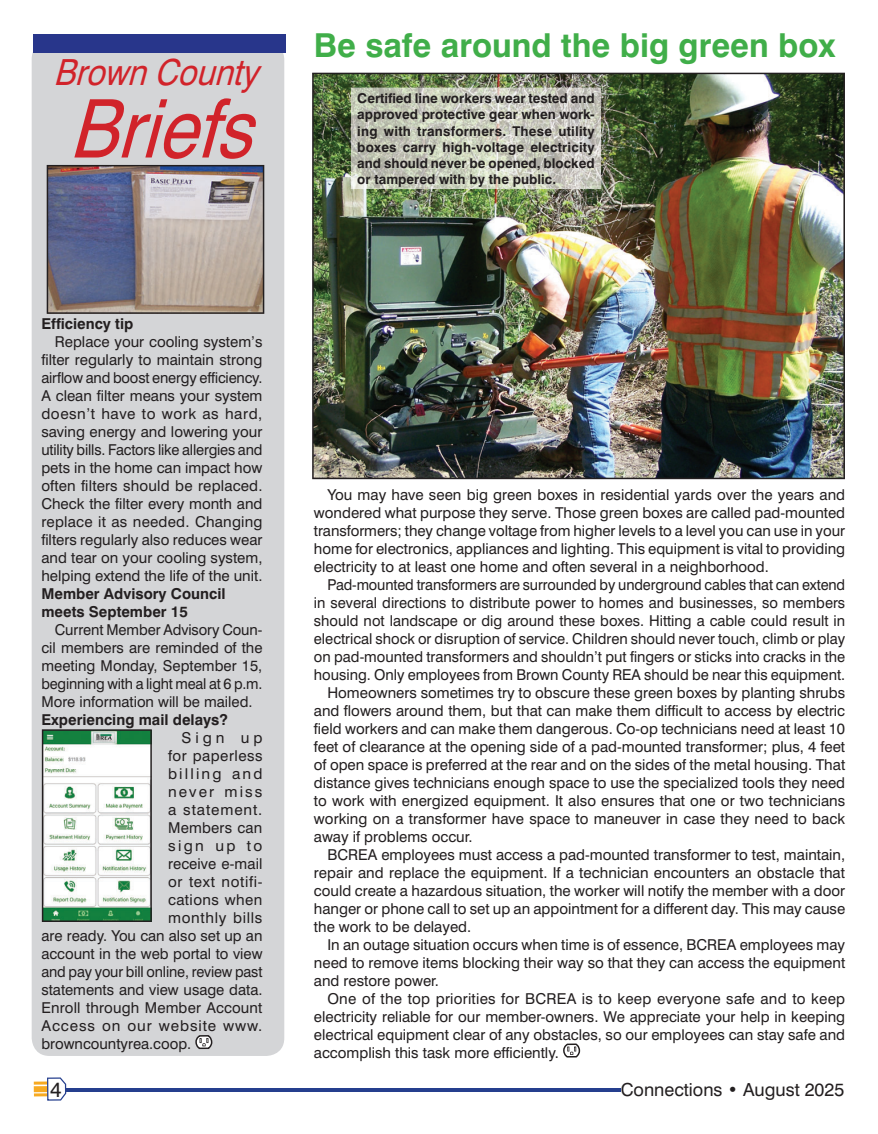
<style>
.page{position:relative;width:878px;height:1134px;background:#fff}
.page>*{position:absolute;margin:0;border:0;box-sizing:border-box;transform-origin:0 0}
.t1{font:italic 81px "Swiss 721 BT";color:#d1232a;scale:.89 1}
.t2{font:italic 36px "Swiss 721 BT";color:#d1232a;scale:.89 1}
.t3{font:700 33px "Swiss 721 BT";color:#40ae49}
.t4{font:21px "Swiss 721 BT";color:#231f20}
.t5{font:18px "Swiss 721 BT";color:#231f20}
.t6{font:15px "Swiss 721 BT";color:#231f20}
.t7{font:700 15px "Swiss 721 BT";color:#231f20}
.t8{font:15px "Swiss 721 BT";color:#231f20;scale:.96 1}
.t9{font:15px "Swiss 721 BT";letter-spacing:.06em;color:#231f20}
.t10{font:15px "Swiss 721 BT";letter-spacing:.045em;color:#231f20}
.t11{font:15px "Swiss 721 BT";letter-spacing:.035em;color:#231f20}
.t12{font:15px "Swiss 721 BT";letter-spacing:.03em;color:#231f20}
.t13{font:15px "Swiss 721 BT";letter-spacing:.14em;color:#231f20}
.t14{font:15px "Swiss 721 BT";letter-spacing:.135em;color:#231f20}
.t15{font:700 13.5px/16.2px "Swiss 721 BT";color:#231f20;text-align:justify}
</style>
<div class="page">
<hr style="left:38px;top:1088px;width:582px;height:4px;background:#253f8e">
<div style="left:34px;top:1086px;width:18px;height:6px;background:#f7aa22"></div>
<hr style="left:34px;top:1093px;width:18px;height:3px;background:#f7aa22">
<svg style="left:34px;top:1081px;width:13px;height:4px"></svg>
<svg style="left:47px;top:1077px;width:19px;height:24px"></svg>
<div style="left:32px;top:41px;width:252px;height:1015px;background:#d4d5d7;border-radius:18px"></div>
<svg style="left:195px;top:1035px;width:17px;height:14px"></svg>
<div style="left:33px;top:34px;width:253px;height:18px;background:#28368b"></div>
<svg style="left:563px;top:1043px;width:17px;height:15px"></svg>
<img style="left:312px;top:73px;width:532px;height:406px">
<img style="left:351px;top:88px;width:250px;height:101px">
<img style="left:47px;top:165px;width:217px;height:149px">
<svg style="left:42px;top:729px;width:110px;height:193px;background:#c5d6ca"></svg>
<p class="t2" style="left:53px;top:57px;width:231px">Brown County</p>
<p class="t1" style="left:69px;top:94px;width:229px">Briefs</p>
<p class="t3" style="left:314px;top:31px;width:523px">Be safe around the big green box</p>
<p class="t15" style="left:357px;top:91px;width:239px">Certified line workers wear tested and approved protective gear when work&shy;ing with transformers. These utility boxes carry high-voltage electricity and should never be opened, blocked or tampered with by the public.</p>
<p class="t7" style="left:41px;top:317px;width:93px">Efficiency tip</p>
<p class="t6" style="left:55px;top:335px;width:209px">Replace your cooling system’s</p>
<p class="t6" style="left:41px;top:353px;width:222px">filter regularly to maintain strong</p>
<p class="t6" style="left:41px;top:371px;width:222px">airflow and boost energy efficiency.</p>
<p class="t6" style="left:41px;top:389px;width:222px">A clean filter means your system</p>
<p class="t11" style="left:41px;top:407px;width:222px">doesn’t have to work as hard,</p>
<p class="t6" style="left:41px;top:425px;width:222px">saving energy and lowering your</p>
<p class="t6" style="left:41px;top:443px;width:222px">utility bills. Factors like allergies and</p>
<p class="t6" style="left:41px;top:461px;width:222px">pets in the home can impact how</p>
<p class="t6" style="left:41px;top:479px;width:222px">often filters should be replaced.</p>
<p class="t6" style="left:41px;top:497px;width:222px">Check the filter every month and</p>
<p class="t6" style="left:41px;top:515px;width:222px">replace it as needed. Changing</p>
<p class="t6" style="left:41px;top:533px;width:222px">filters regularly also reduces wear</p>
<p class="t6" style="left:41px;top:551px;width:222px">and tear on your cooling system,</p>
<p class="t6" style="left:41px;top:569px;width:222px">helping extend the life of the unit.</p>
<p class="t7" style="left:41px;top:587px;width:186px">Member Advisory Council</p>
<p class="t7" style="left:41px;top:605px;width:148px">meets September 15</p>
<p class="t6" style="left:55px;top:623px;width:209px">Current Member Advisory Coun-</p>
<p class="t6" style="left:41px;top:641px;width:222px">cil members are reminded of the</p>
<p class="t6" style="left:41px;top:659px;width:222px">meeting Monday, September 15,</p>
<p class="t6" style="left:41px;top:677px;width:222px">beginning with a light meal at 6 p.m.</p>
<p class="t6" style="left:41px;top:695px;width:213px">More information will be mailed.</p>
<p class="t7" style="left:41px;top:713px;width:188px">Experiencing mail delays?</p>
<p class="t6" style="left:181px;top:731px;width:82px">Sign up</p>
<p class="t12" style="left:168px;top:749px;width:96px">for paperless</p>
<p class="t13" style="left:168px;top:767px;width:96px">billing and</p>
<p class="t14" style="left:168px;top:785px;width:96px">never miss</p>
<p class="t9" style="left:168px;top:803px;width:96px">a statement.</p>
<p class="t6" style="left:168px;top:821px;width:96px">Members can</p>
<p class="t6" style="left:168px;top:839px;width:96px">sign up to</p>
<p class="t6" style="left:168px;top:857px;width:96px">receive e-mail</p>
<p class="t10" style="left:168px;top:875px;width:96px">or text notifi-</p>
<p class="t12" style="left:168px;top:893px;width:96px">cations when</p>
<p class="t10" style="left:168px;top:911px;width:96px">monthly bills</p>
<p class="t6" style="left:41px;top:929px;width:222px">are ready. You can also set up an</p>
<p class="t6" style="left:41px;top:947px;width:222px">account in the web portal to view</p>
<p class="t6" style="left:41px;top:965px;width:222px">and pay your bill online, review past</p>
<p class="t6" style="left:41px;top:983px;width:222px">statements and view usage data.</p>
<p class="t6" style="left:41px;top:1001px;width:222px">Enroll through Member Account</p>
<p class="t9" style="left:41px;top:1019px;width:222px">Access on our website www.</p>
<p class="t6" style="left:41px;top:1037px;width:151px">browncountyrea.coop.</p>
<p class="t6" style="left:327px;top:488px;width:519px">You may have seen big green boxes in residential yards over the years and</p>
<p class="t6" style="left:314px;top:506px;width:533px">wondered what purpose they serve. Those green boxes are called pad-mounted</p>
<p class="t6" style="left:314px;top:524px;width:533px">transformers; they change voltage from higher levels to a level you can use in your</p>
<p class="t6" style="left:314px;top:542px;width:532px">home for electronics, appliances and lighting. This equipment is vital to providing</p>
<p class="t6" style="left:314px;top:560px;width:456px">electricity to at least one home and often several in a neighborhood.</p>
<p class="t8" style="left:327px;top:578px;width:541px">Pad-mounted transformers are surrounded by underground cables that can extend</p>
<p class="t6" style="left:314px;top:596px;width:533px">in several directions to distribute power to homes and businesses, so members</p>
<p class="t6" style="left:314px;top:614px;width:533px">should not landscape or dig around these boxes. Hitting a cable could result in</p>
<p class="t6" style="left:314px;top:632px;width:533px">electrical shock or disruption of service. Children should never touch, climb or play</p>
<p class="t6" style="left:314px;top:650px;width:533px">on pad-mounted transformers and shouldn’t put fingers or sticks into cracks in the</p>
<p class="t6" style="left:314px;top:668px;width:533px">housing. Only employees from Brown County REA should be near this equipment.</p>
<p class="t6" style="left:327px;top:686px;width:519px">Homeowners sometimes try to obscure these green boxes by planting shrubs</p>
<p class="t6" style="left:314px;top:704px;width:532px">and flowers around them, but that can make them difficult to access by electric</p>
<p class="t6" style="left:314px;top:722px;width:533px">field workers and can make them dangerous. Co-op technicians need at least 10</p>
<p class="t6" style="left:314px;top:740px;width:532px">feet of clearance at the opening side of a pad-mounted transformer; plus, 4 feet</p>
<p class="t6" style="left:314px;top:758px;width:533px">of open space is preferred at the rear and on the sides of the metal housing. That</p>
<p class="t6" style="left:314px;top:776px;width:532px">distance gives technicians enough space to use the specialized tools they need</p>
<p class="t6" style="left:314px;top:794px;width:533px">to work with energized equipment. It also ensures that one or two technicians</p>
<p class="t6" style="left:314px;top:812px;width:532px">working on a transformer have space to maneuver in case they need to back</p>
<p class="t6" style="left:314px;top:830px;width:160px">away if problems occur.</p>
<p class="t6" style="left:327px;top:848px;width:519px">BCREA employees must access a pad-mounted transformer to test, maintain,</p>
<p class="t6" style="left:314px;top:866px;width:532px">repair and replace the equipment. If a technician encounters an obstacle that</p>
<p class="t6" style="left:314px;top:884px;width:533px">could create a hazardous situation, the worker will notify the member with a door</p>
<p class="t6" style="left:314px;top:902px;width:533px">hanger or phone call to set up an appointment for a different day. This may cause</p>
<p class="t6" style="left:314px;top:920px;width:159px">the work to be delayed.</p>
<p class="t6" style="left:327px;top:938px;width:519px">In an outage situation occurs when time is of essence, BCREA employees may</p>
<p class="t6" style="left:314px;top:956px;width:532px">need to remove items blocking their way so that they can access the equipment</p>
<p class="t6" style="left:314px;top:974px;width:126px">and restore power.</p>
<p class="t6" style="left:327px;top:992px;width:519px">One of the top priorities for BCREA is to keep everyone safe and to keep</p>
<p class="t6" style="left:314px;top:1010px;width:532px">electricity reliable for our member-owners. We appreciate your help in keeping</p>
<p class="t6" style="left:314px;top:1028px;width:532px">electrical equipment clear of any obstacles, so our employees can stay safe and</p>
<p class="t6" style="left:314px;top:1046px;width:246px">accomplish this task more efficiently.</p>
<p class="t4" style="left:50px;top:1081px;width:13px">4</p>
<p class="t5" style="left:620px;top:1082px;width:225px">Connections • August 2025</p>
</div>
